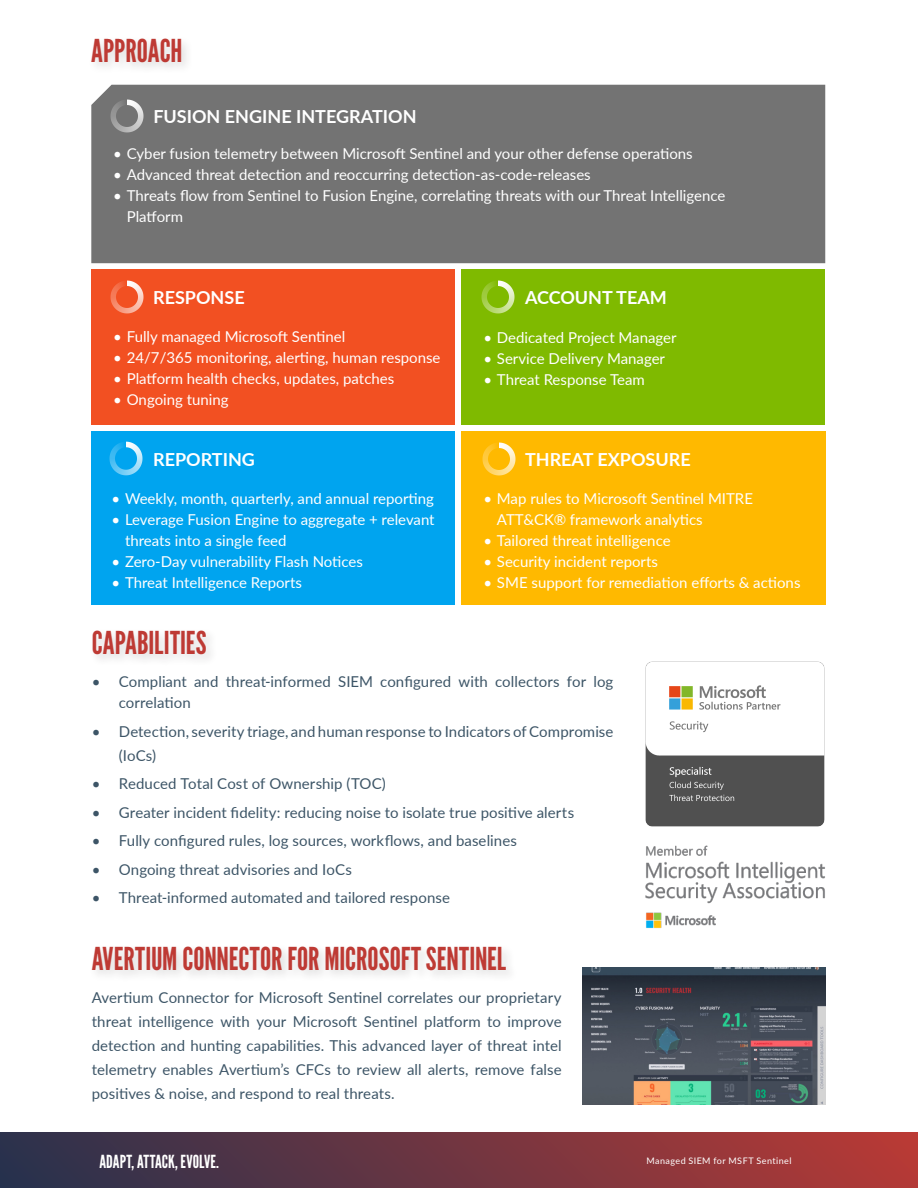
<style>
.page{position:relative;width:918px;height:1188px;background:#fff}
.page>*{position:absolute;margin:0;border:0;box-sizing:border-box;transform-origin:0 0}
.t1{font:31.5px "League Gothic";color:#be3a34}
.t2{font:700 18px "Lato";color:#fff}
.t3{font:18px "League Gothic";letter-spacing:.005em;color:#fff}
.t4{font:15px/21px "Lato";color:#fff}
.t5{font:15px/24px "Lato";letter-spacing:.005em;color:#3d5567}
.t6{font:9px "Lato";letter-spacing:.05em;color:#fff}
</style>
<div class="page">
<div style="left:0;top:1132px;width:918px;height:56px;background:linear-gradient(to right,#28314d,#b83a35)"></div>
<div style="left:88px;top:36px;width:107px;height:39px;background:#f4f4f4"></div>
<div style="left:89px;top:628px;width:129px;height:39px;background:#f3f3f3"></div>
<div style="left:91px;top:85px;width:734px;height:178px;background:#737373"></div>
<div style="left:91px;top:269px;width:364px;height:156px;background:#f25022"></div>
<div style="left:462px;top:269px;width:363px;height:156px;background:#7fba00"></div>
<div style="left:91px;top:431px;width:364px;height:173px;background:#00a4ef"></div>
<div style="left:462px;top:431px;width:364px;height:173px;background:#ffb900"></div>
<img style="left:105px;top:97px;width:43px;height:38px">
<img style="left:105px;top:439px;width:43px;height:39px">
<img style="left:105px;top:278px;width:44px;height:38px">
<img style="left:478px;top:440px;width:43px;height:38px">
<img style="left:477px;top:278px;width:43px;height:38px">
<img style="left:645px;top:662px;width:179px;height:164px">
<img style="left:645px;top:846px;width:180px;height:82px">
<div style="left:89px;top:943px;width:430px;height:40px;background:#f3f3f3"></div>
<img style="left:583px;top:967px;width:243px;height:138px">
<p class="t1" style="left:91px;top:32px;width:93px">APPROACH</p>
<p class="t2" style="left:153px;top:103px;width:265px">FUSION ENGINE INTEGRATION</p>
<p class="t4" style="left:113px;top:142px;width:581px">• Cyber fusion telemetry between Microsoft Sentinel and your other defense operations</p>
<p class="t4" style="left:113px;top:163px;width:479px">• Advanced threat detection and reoccurring detection-as-code-releases</p>
<p class="t4" style="left:127px;top:184px;width:600px;text-indent:-14px">• Threats flow from Sentinel to Fusion Engine, correlating threats with our Threat Intelligence<br>Platform</p>
<p class="t2" style="left:153px;top:284px;width:93px">RESPONSE</p>
<p class="t2" style="left:525px;top:284px;width:143px">ACCOUNT TEAM</p>
<p class="t4" style="left:113px;top:326px;width:234px">• Fully managed Microsoft Sentinel</p>
<p class="t4" style="left:113px;top:347px;width:329px">• 24/7/365 monitoring, alerting, human response</p>
<p class="t4" style="left:113px;top:368px;width:282px">• Platform health checks, updates, patches</p>
<p class="t4" style="left:113px;top:389px;width:117px">• Ongoing tuning</p>
<p class="t4" style="left:483px;top:327px;width:195px">• Dedicated Project Manager</p>
<p class="t4" style="left:483px;top:348px;width:183px">• Service Delivery Manager</p>
<p class="t4" style="left:483px;top:369px;width:163px">• Threat Response Team</p>
<p class="t2" style="left:153px;top:446px;width:103px">REPORTING</p>
<p class="t2" style="left:525px;top:446px;width:167px">THREAT EXPOSURE</p>
<p class="t4" style="left:112px;top:487px;width:324px">• Weekly, month, quarterly, and annual reporting</p>
<p class="t4" style="left:125px;top:508px;width:311px;text-indent:-14px">• Leverage Fusion Engine to aggregate + relevant threats into a single feed</p>
<p class="t4" style="left:112px;top:550px;width:253px">• Zero-Day vulnerability Flash Notices</p>
<p class="t4" style="left:112px;top:571px;width:192px">• Threat Intelligence Reports</p>
<p class="t1" style="left:92px;top:624px;width:116px">CAPABILITIES</p>
<p class="t4" style="left:497px;top:487px;width:258px;text-indent:-14px">• Map rules to Microsoft Sentinel MITRE<br>ATT&amp;CK® framework analytics</p>
<p class="t4" style="left:483px;top:529px;width:189px">• Tailored threat intelligence</p>
<p class="t4" style="left:483px;top:550px;width:176px">• Security incident reports</p>
<p class="t4" style="left:483px;top:571px;width:319px">• SME support for remediation efforts &amp; actions</p>
<p class="t5" style="left:119px;top:671px;width:496px;line-height:21px;text-indent:-27px">• Compliant and threat-informed SIEM configured with collectors for log correlation</p>
<p class="t5" style="left:119px;top:719px;width:496px;text-indent:-27px">• Detection, severity triage, and human response to Indicators of Compromise (IoCs)</p>
<p class="t5" style="left:92px;top:771px;width:296px">• Reduced Total Cost of Ownership (TOC)</p>
<p class="t5" style="left:92px;top:800px;width:484px">• Greater incident fidelity: reducing noise to isolate true positive alerts</p>
<p class="t5" style="left:92px;top:828px;width:427px">• Fully configured rules, log sources, workflows, and baselines</p>
<p class="t5" style="left:92px;top:857px;width:262px">• Ongoing threat advisories and IoCs</p>
<p class="t5" style="left:92px;top:885px;width:360px">• Threat-informed automated and tailored response</p>
<p class="t1" style="left:92px;top:940px;width:416px">AVERTIUM CONNECTOR FOR MICROSOFT SENTINEL</p>
<p class="t5" style="left:92px;top:985px;width:471px;text-align:justify">Avertium Connector for Microsoft Sentinel correlates our proprietary threat intelligence with your Microsoft Sentinel platform to improve detection and hunting capabilities. This advanced layer of threat intel telemetry enables Avertium’s CFCs to review all alerts, remove false positives &amp; noise, and respond to real threats.</p>
<p class="t3" style="left:99px;top:1151px;width:121px">ADAPT, ATTACK, EVOLVE.</p>
<p class="t6" style="left:646px;top:1154px;width:147px">Managed SIEM for MSFT Sentinel</p>
</div>
